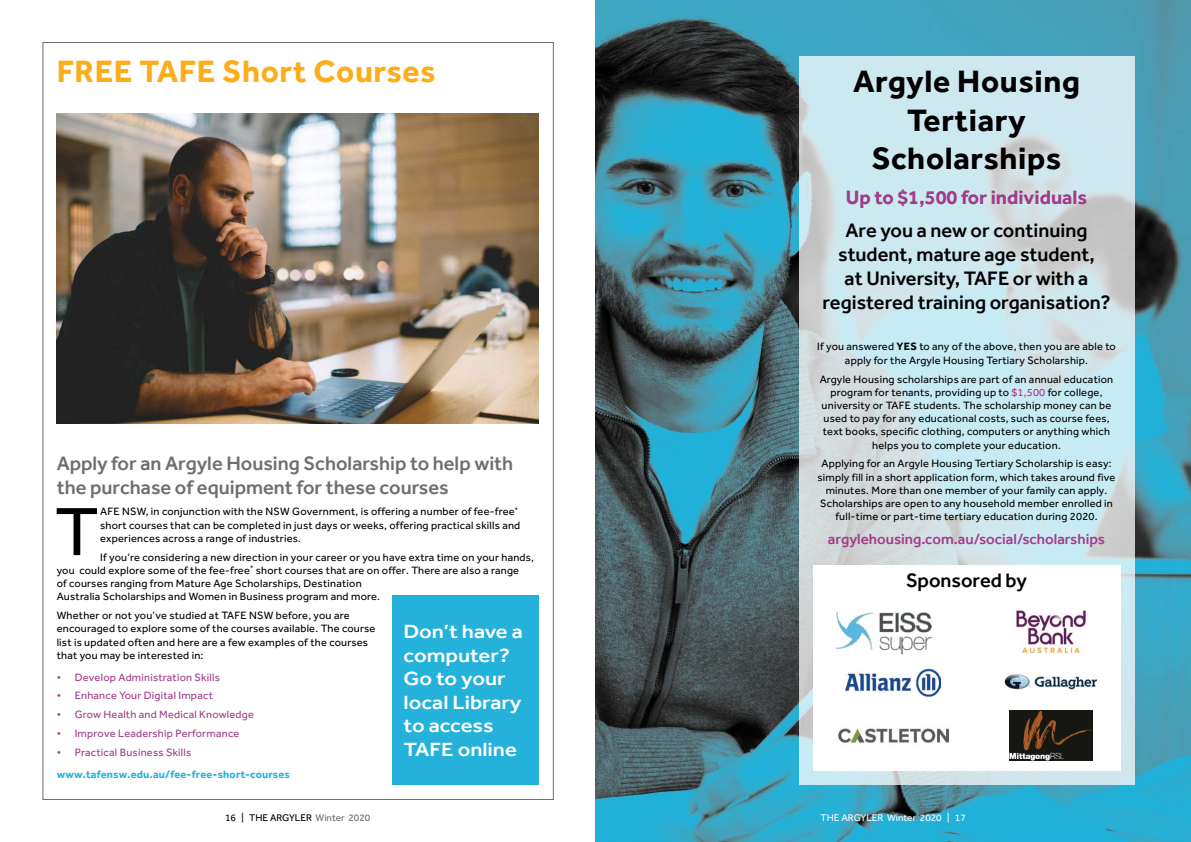
<style>
.page{position:relative;width:1191px;height:842px;background:#fff}
.page>*{position:absolute;margin:0;border:0;box-sizing:border-box;transform-origin:0 0}
.t1{font:70.4px "Effra";color:#000}
.t2{font:700 32px/38.4px "Effra";letter-spacing:.02em;color:#000;text-align:center}
.t3{font:700 32px "Effra";letter-spacing:.02em;color:#fbad1b}
.t4{font:500 20px/24px "Effra";color:#000;text-align:center}
.t5{font:500 20px/24px "Effra";color:#6d6e71}
.t6{font:700 20px "Effra";color:#9f3d89}
.t7{font:500 19.6px/23.6px "Effra";color:#fff;scale:1.12 1}
.t8{font:500 15px "Effra";color:#9f3d89}
.t9{font:11px/13.2px "Effra";letter-spacing:.02em;color:#000;text-align:center}
.t10{font:11px "Effra";letter-spacing:.02em;color:#9f3d89}
.t11{font:700 11px "Effra";letter-spacing:.02em;color:#24b1da}
.t12{font:10px "Effra";color:#000}
.t13{font:10px "Effra";color:#fff}
.s1{font-weight:700}
.s2{color:#9f3d89}
.s3{color:#6d6e71}
</style>
<div class="page">
<img style="left:595px;top:0;width:596px;height:842px">
<svg style="left:798px;top:57px;width:336px;height:728px;background:#cbe1e7"></svg>
<div style="left:813px;top:566px;width:307px;height:205px;background:#fff"></div>
<img style="left:836px;top:612px;width:95px;height:42px">
<img style="left:845px;top:668px;width:96px;height:29px">
<img style="left:1004px;top:674px;width:93px;height:16px">
<img style="left:1016px;top:610px;width:70px;height:44px">
<img style="left:1009px;top:711px;width:83px;height:49px">
<img style="left:838px;top:728px;width:111px;height:15px">
<div style="left:392px;top:595px;width:147px;height:190px;background:#24b1da"></div>
<img style="left:57px;top:113px;width:482px;height:310px">
<h2 class="t3" style="left:57px;top:52px;width:380px">FREE TAFE Short Courses</h2>
<h3 class="t5" style="left:57px;top:451px;width:458px">Apply for an Argyle Housing Scholarship to help with the purchase of equipment for these courses</h3>
<h1 class="t1" style="left:55px;top:490px;width:45px">T</h1>
<p class="t9" style="left:100px;top:505px;width:422px;text-align:left">AFE NSW, in conjunction with the NSW Government, is offering a number of fee-free<sup>* </sup>short courses that can be completed in just days or weeks, offering practical skills and experiences across a range of industries.</p>
<p class="t9" style="left:57px;top:550px;width:478px;text-align:left;text-indent:43px">If you’re considering a new direction in your career or you have extra time on your hands, you could explore some of the fee-free<sup>*</sup> short courses that are on offer. There are also a range<br>of courses ranging from Mature Age Scholarships, Destination<br>Australia Scholarships and Women in Business program and more.</p>
<p class="t9" style="left:57px;top:609px;width:320px;text-align:left">Whether or not you’ve studied at TAFE NSW before, you are encouraged to explore some of the courses available. The course list is updated often and here are a few examples of the courses that you may be interested in:</p>
<p class="t10" style="left:57px;top:670px;width:165px">• Develop Administration Skills</p>
<p class="t10" style="left:57px;top:689px;width:158px">• Enhance Your Digital Impact</p>
<p class="t10" style="left:57px;top:708px;width:199px">• Grow Health and Medical Knowledge</p>
<p class="t10" style="left:57px;top:727px;width:184px">• Improve Leadership Performance</p>
<p class="t10" style="left:57px;top:746px;width:136px">• Practical Business Skills</p>
<p class="t11" style="left:57px;top:767px;width:235px">www.tafensw.edu.au/fee-free-short-courses</p>
<h3 class="t7" style="left:403px;top:619px;width:108px">Don’t have a computer?<br>Go to your local Library to access<br>TAFE online</h3>
<h2 class="t2" style="left:853px;top:62px;width:228px">Argyle Housing<br>Tertiary<br>Scholarships</h2>
<h3 class="t6" style="left:846px;top:185px;width:243px">Up to $1,500 for individuals</h3>
<h3 class="t4" style="left:822px;top:218px;width:289px">Are you a new or continuing student, mature age student,<br>at University, TAFE or with a registered training organisation?</h3>
<p class="t9" style="left:817px;top:340px;width:300px">If you answered <span class="s1">YES</span> to any of the above, then you are able to apply for the Argyle Housing Tertiary Scholarship.</p>
<p class="t9" style="left:819px;top:372px;width:295px">Argyle Housing scholarships are part of an annual education program for tenants, providing up to <span class="s2">$1,500</span> for college, university or TAFE students. The scholarship money can be used to pay for any educational costs, such as course fees, text books, specific clothing, computers or anything which helps you to complete your education.</p>
<p class="t9" style="left:817px;top:457px;width:299px">Applying for an Argyle Housing Tertiary Scholarship is easy: simply fill in a short application form, which takes around five minutes. More than one member of your family can apply.<br>Scholarships are open to any household member enrolled in full-time or part-time tertiary education during 2020.</p>
<h3 class="t8" style="left:828px;top:530px;width:279px">argylehousing.com.au/social/scholarships</h3>
<h3 class="t4" style="left:906px;top:568px;width:122px">Sponsored by</h3>
<p class="t12" style="left:225px;top:812px;width:147px">16 | THE ARGYLER <span class="s3">Winter 2020</span></p>
<p class="t13" style="left:820px;top:812px;width:147px">THE ARGYLER Winter 2020 | 17</p>
</div>
